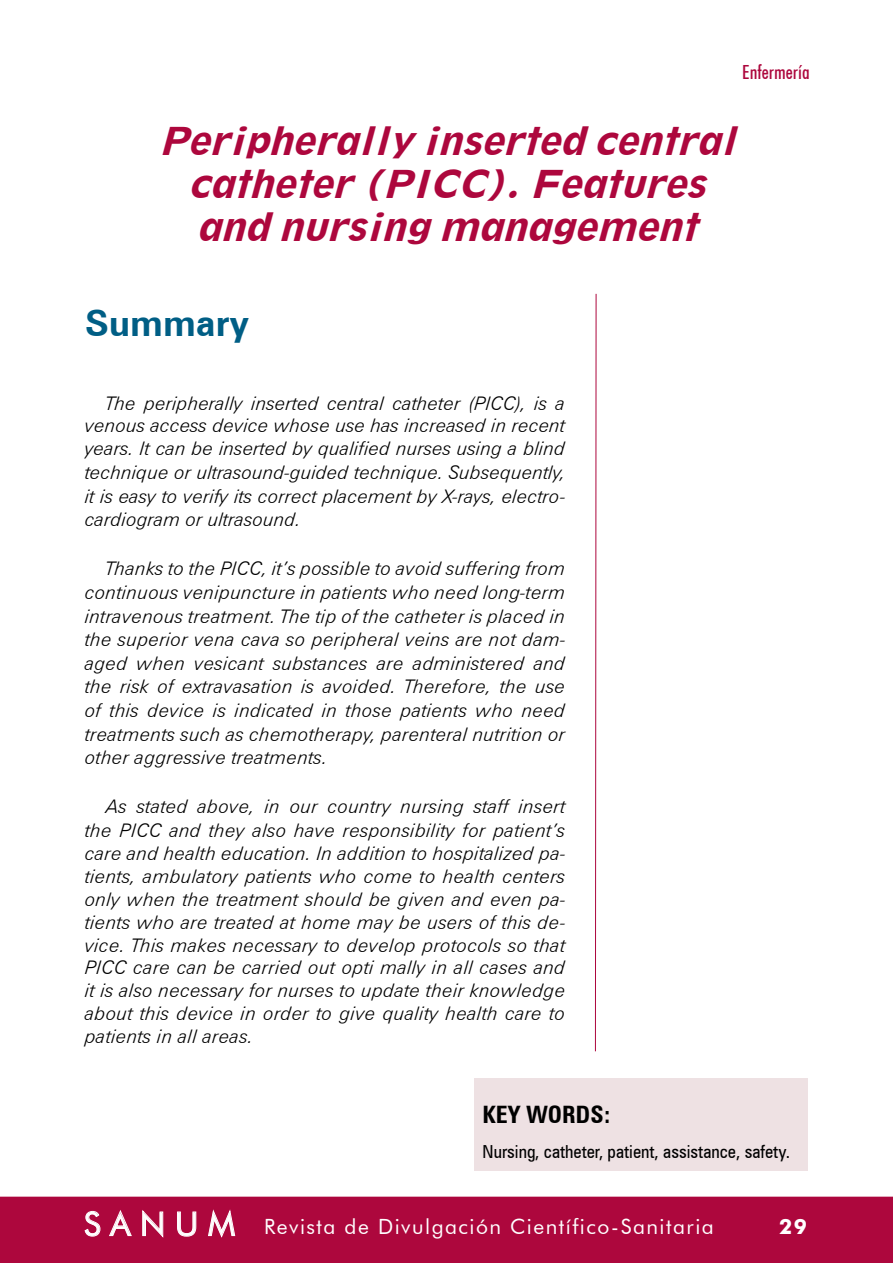
<style>
.page{position:relative;width:893px;height:1263px;background:#fff}
.page>*{position:absolute;margin:0;border:0;box-sizing:border-box;transform-origin:0 0}
.t1{font:italic 800 36px/43.2px "Geometric 212 BT";color:#ad073d;text-align:center}
.t2{font:700 36px "Zurich BT";color:#005e85}
.t3{font:700 condensed 24px "Zurich BT";color:#000}
.t4{font:21px "Futura BT";letter-spacing:.07em;color:#fff}
.t5{font:700 21px "Futura BT";color:#fff}
.t6{font:500 condensed 19.5px "Futura BT";color:#ad073d}
.t7{font:italic 300 18.75px/23px "Zurich BT";letter-spacing:.01em;color:#000;text-align:justify}
.t8{font:condensed 18px "Zurich BT";color:#000}
.s1{font-size:33px}
</style>
<div class="page">
<div style="left:0;top:1197px;width:893px;height:66px;background:#ad073d"></div>
<svg style="left:595px;top:293px;width:2px;height:759px;background:#d5829d"></svg>
<div style="left:474px;top:1078px;width:334px;height:92px;background:#eee1e3"></div>
<p class="t6" style="left:742px;top:60px;width:69px">Enfermería</p>
<h1 class="t1" style="left:158px;top:119px;width:592px">Peripherally inserted central catheter(PICC).Features and nursing management</h1>
<h1 class="t2" style="left:85px;top:301px;width:166px">Summary</h1>
<p class="t7" style="left:85px;top:391px;width:482px;line-height:23.4px;text-indent:21px">The peripherally inserted central catheter (PICC), is a venous access device whose use has increased in recent years. It can be inserted by qualified nurses using a blind technique or ultrasound-guided technique. Subsequently, it is easy to verify its correct placement by X-rays, electro&shy;cardiogram or ultrasound.</p>
<p class="t7" style="left:85px;top:557px;width:483px;line-height:23.7px;text-indent:21px">Thanks to the PICC, it’s possible to avoid suffering from continuous venipuncture in patients who need long-term intravenous treatment. The tip of the catheter is placed in the superior vena cava so peripheral veins are not dam&shy;aged when vesicant substances are administered and the risk of extravasation is avoided. Therefore, the use of this device is indicated in those patients who need treatments such as chemotherapy, parenteral nutrition or other aggressive treatments.</p>
<p class="t7" style="left:85px;top:795px;width:483px;text-indent:21px">As stated above, in our country nursing staff insert the PICC and they also have responsibility for patient’s care and health education. In addition to hospitalized pa&shy;tients, ambulatory patients who come to health centers only when the treatment should be given and even pa&shy;tients who are treated at home may be users of this de&shy;vice. This makes necessary to develop protocols so that PICC care can be carried out opti mally in all cases and it is also necessary for nurses to update their knowledge about this device in order to give quality health care to patients in all areas.</p>
<p class="t3" style="left:483px;top:1100px;width:129px">KEY WORDS:</p>
<p class="t8" style="left:483px;top:1140px;width:309px">Nursing, catheter, patient, assistance, safety.</p>
<p class="t4" style="left:84px;top:1214px;width:631px"><span class="s1">S A N U M</span> Revista de Divulgación Científico-Sanitaria</p>
<p class="t5" style="left:779px;top:1214px;width:29px">29</p>
</div>
